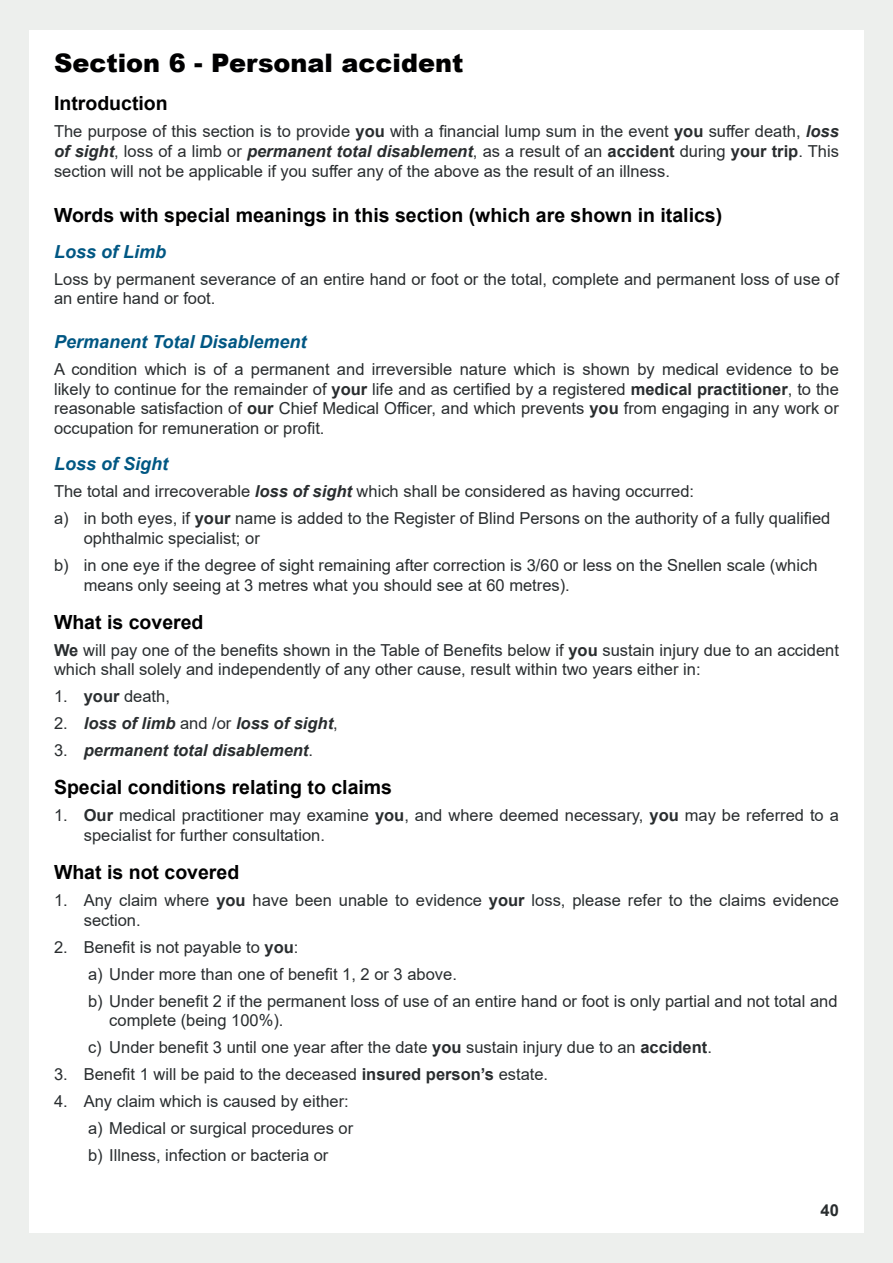
<style>
.page{position:relative;width:893px;height:1263px;background:#fff}
.page>*{position:absolute;margin:0;border:0;box-sizing:border-box;transform-origin:0 0}
.Section_heading{font:900 25.5px "Arial";color:#000001}
.Subheading{font:700 19.5px "Arial";color:#000001}
.Definitions{font:italic 700 18px "Arial";color:#005783}
.t1{font:16.5px/19.8px "Arial";color:#292d2f}
.t2{font:italic 700 16.5px "Arial";color:#292d2f}
.t3{font:700 16.5px "Arial";color:#292d2f}
.s1{font-weight:700}
.s2{font-weight:700;font-style:italic}
.s3{font-weight:400;font-style:normal}
</style>
<div class="page">
<div style="left:865px;top:0;width:28px;height:1263px;background:#edefed"></div>
<div style="left:0;top:0;width:28px;height:1263px;background:#edefed"></div>
<div style="left:0;top:1233px;width:893px;height:30px;background:#edefed"></div>
<div style="left:0;top:0;width:893px;height:30px;background:#edefed"></div>
<p class="Section_heading" style="left:54px;top:45px;width:411px">Section 6 - Personal accident</p>
<p class="Subheading" style="left:54px;top:89px;width:115px">Introduction</p>
<p class="t1" style="left:54px;top:121px;width:786px;text-align:justify">The purpose of this section is to provide <span class="s1">you</span> with a financial lump sum in the event <span class="s1">you</span> suffer death, <span class="s2">loss of sight</span>, loss of a limb or <span class="s2">permanent total disablement</span>, as a result of an <span class="s1">accident</span> during <span class="s1">your trip</span>. This section will not be applicable if you suffer any of the above as the result of an illness.</p>
<p class="Subheading" style="left:54px;top:201px;width:670px">Words with special meanings in this section (which are shown in italics)</p>
<p class="Definitions" style="left:54px;top:239px;width:114px">Loss of Limb</p>
<p class="t1" style="left:54px;top:269px;width:786px">Loss by permanent severance of an entire hand or foot or the total, complete and permanent loss of use of an entire hand or foot.</p>
<p class="Definitions" style="left:54px;top:329px;width:254px">Permanent Total Disablement</p>
<p class="t1" style="left:54px;top:359px;width:786px;text-align:justify">A condition which is of a permanent and irreversible nature which is shown by medical evidence to be likely to continue for the remainder of <span class="s1">your</span> life and as certified by a registered <span class="s1">medical practitioner</span>, to the reasonable satisfaction of <span class="s1">our</span> Chief Medical Officer, and which prevents <span class="s1">you</span> from engaging in any work or occupation for remuneration or profit.</p>
<p class="Definitions" style="left:54px;top:452px;width:116px">Loss of Sight</p>
<p class="t1" style="left:54px;top:481px;width:642px">The total and irrecoverable <span class="s2">loss of sight</span> which shall be considered as having occurred:</p>
<p class="t1" style="left:84px;top:508px;width:748px;text-indent:-30px">a) in both eyes, if <span class="s1">your</span> name is added to the Register of Blind Persons on the authority of a fully qualified ophthalmic specialist; or</p>
<p class="t1" style="left:84px;top:555px;width:735px;text-indent:-30px">b) in one eye if the degree of sight remaining after correction is 3/60 or less on the Snellen scale (which means only seeing at 3 metres what you should see at 60 metres).</p>
<p class="Subheading" style="left:54px;top:608px;width:151px">What is covered</p>
<p class="t1" style="left:54px;top:640px;width:786px"><span class="s1">We</span> will pay one of the benefits shown in the Table of Benefits below if <span class="s1">you</span> sustain injury due to an accident which shall solely and independently of any other cause, result within two years either in:</p>
<p class="t1" style="left:54px;top:686px;width:117px">1. <span class="s1">your</span> death,</p>
<p class="t2" style="left:54px;top:712px;width:285px"><span class="s3">2.</span> loss of limb <span class="s3">and /or</span> loss of sight<span class="s3">,</span></p>
<p class="t2" style="left:54px;top:739px;width:260px"><span class="s3">3.</span> permanent total disablement<span class="s3">.</span></p>
<p class="Subheading" style="left:54px;top:773px;width:340px">Special conditions relating to claims</p>
<p class="t1" style="left:84px;top:805px;width:757px;text-indent:-30px">1. <span class="s1">Our</span> medical practitioner may examine <span class="s1">you</span>, and where deemed necessary, <span class="s1">you</span> may be referred to a specialist for further consultation.</p>
<p class="Subheading" style="left:54px;top:858px;width:187px">What is not covered</p>
<p class="t1" style="left:84px;top:890px;width:757px;text-indent:-30px">1. Any claim where <span class="s1">you</span> have been unable to evidence <span class="s1">your</span> loss, please refer to the claims evidence section.</p>
<p class="t1" style="left:54px;top:937px;width:246px">2. Benefit is not payable to <span class="s1">you</span>:</p>
<p class="t1" style="left:88px;top:964px;width:370px">a) Under more than one of benefit 1, 2 or 3 above.</p>
<p class="t1" style="left:109px;top:991px;width:730px;text-indent:-21px">b) Under benefit 2 if the permanent loss of use of an entire hand or foot is only partial and not total and complete (being 100%).</p>
<p class="t1" style="left:88px;top:1037px;width:625px">c) Under benefit 3 until one year after the date <span class="s1">you</span> sustain injury due to an <span class="s1">accident</span>.</p>
<p class="t1" style="left:54px;top:1064px;width:496px">3. Benefit 1 will be paid to the deceased <span class="s1">insured person’s</span> estate.</p>
<p class="t1" style="left:54px;top:1091px;width:296px">4. Any claim which is caused by either:</p>
<p class="t1" style="left:88px;top:1118px;width:267px">a) Medical or surgical procedures or</p>
<p class="t1" style="left:88px;top:1145px;width:242px">b) Illness, infection or bacteria or</p>
<p class="t3" style="left:821px;top:1198px;width:20px">40</p>
</div>
